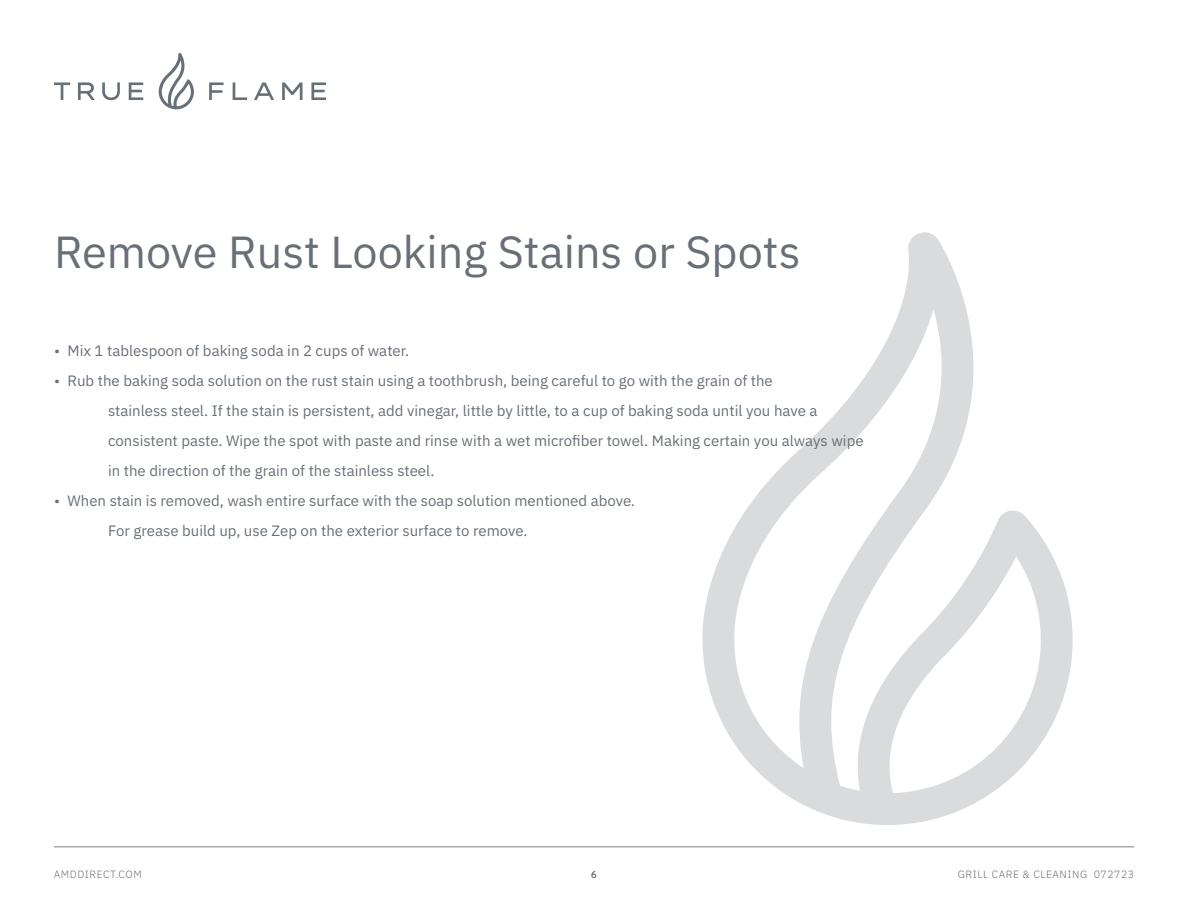
<style>
.page{position:relative;width:1188px;height:918px;background:#fff}
.page>*{position:absolute;margin:0;border:0;box-sizing:border-box;transform-origin:0 0}
.TF_Header_Dark{font:45px "IBM Plex Sans";color:#686f77}
.t1{font:15px/30px "IBM Plex Sans";color:#686f77}
.t2{font:300 10.5px "IBM Plex Sans";letter-spacing:.05em;color:#686f77}
.t3{font:10.5px "Soleil";color:#5b5b5b}
</style>
<div class="page">
<svg style="left:702px;top:232px;width:371px;height:593px"></svg>
<hr style="left:54px;top:846px;width:1080px;height:1px;background:#83807c">
<svg style="left:158px;top:53px;width:36px;height:56px"></svg>
<svg style="left:54px;top:82px;width:16px;height:18px"></svg>
<svg style="left:78px;top:82px;width:17px;height:18px"></svg>
<svg style="left:102px;top:82px;width:18px;height:18px"></svg>
<svg style="left:129px;top:82px;width:14px;height:18px"></svg>
<svg style="left:209px;top:82px;width:15px;height:18px"></svg>
<svg style="left:233px;top:82px;width:14px;height:18px"></svg>
<svg style="left:254px;top:82px;width:20px;height:18px"></svg>
<svg style="left:282px;top:82px;width:21px;height:18px"></svg>
<svg style="left:311px;top:82px;width:15px;height:18px"></svg>
<p class="TF_Header_Dark" style="left:54px;top:218px;width:748px">Remove Rust Looking Stains or Spots</p>
<p class="t1" style="left:54px;top:334px;width:357px">• Mix 1 tablespoon of baking soda in 2 cups of water.</p>
<p class="t1" style="left:108px;top:364px;width:757px;text-indent:-54px">• Rub the baking soda solution on the rust stain using a toothbrush, being careful to go with the grain of the<br>stainless steel. If the stain is persistent, add vinegar, little by little, to a cup of baking soda until you have a consistent paste. Wipe the spot with paste and rinse with a wet microfiber towel. Making certain you always wipe in the direction of the grain of the stainless steel.</p>
<p class="t1" style="left:108px;top:484px;width:529px;text-indent:-54px">• When stain is removed, wash entire surface with the soap solution mentioned above.<br>For grease build up, use Zep on the exterior surface to remove.</p>
<p class="t2" style="left:54px;top:866px;width:89px">AMDDIRECT.COM</p>
<p class="t3" style="left:591px;top:866px;width:7px">6</p>
<p class="t2" style="left:958px;top:866px;width:178px">GRILL CARE &amp; CLEANING 072723</p>
</div>
